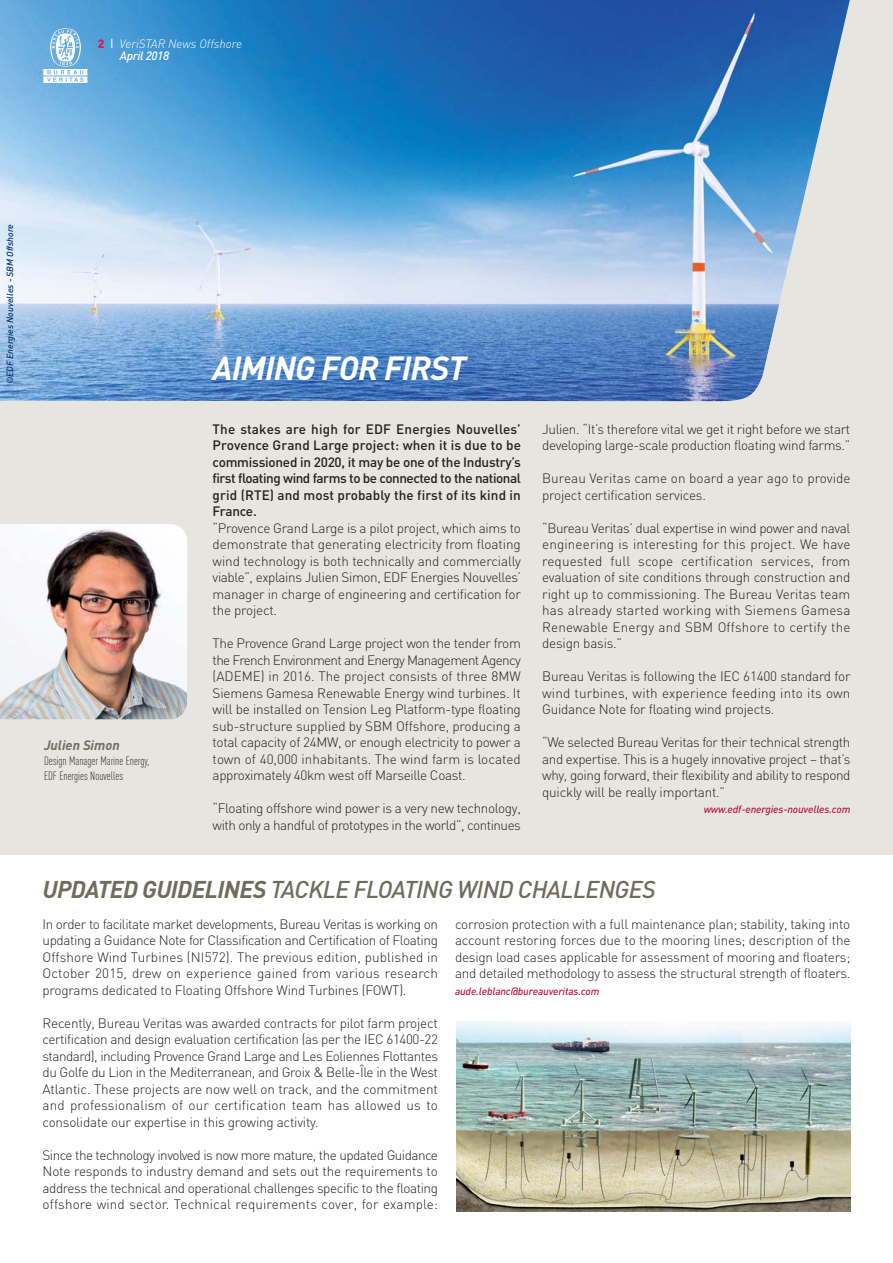
<style>
.page{position:relative;width:893px;height:1263px;background:#fff}
.page>*{position:absolute;margin:0;border:0;box-sizing:border-box;transform-origin:0 0}
.t1{font:italic 700 33px "DIN";letter-spacing:-.025em;color:#fff}
.t2{font:italic 500 24px "DIN";letter-spacing:-.025em;color:#6d6c5d}
.t3{font:300 13.5px/16.5px "DIN";letter-spacing:-.015em;color:#231f20;text-align:justify}
.t4{font:500 13.5px/16.5px "DIN";letter-spacing:.005em;color:#231f20;text-align:justify}
.t5{font:300 13.5px/16.5px "DIN";letter-spacing:-.035em;color:#231f20}
.t6{font:italic 700 13.5px "DIN";color:#6d6c5d}
.t7{font:300 12px/15px "DIN Cond";color:#231f20}
.t8{font:italic 300 12px/12px "DIN";color:#fff}
.t9{font:italic 500 10.5px "DIN";letter-spacing:-.015em;color:#bd1839}
.t10{font:italic 500 9px "DIN";color:#002f6a}
.s1{font-weight:900;font-style:normal;color:#d91e4d}
.s2{font-weight:500;font-style:normal;font-size:10.5px}
.s3{font-weight:500}
.s4{font-weight:700}
</style>
<div class="page">
<div style="left:0;top:0;width:893px;height:855px;background:#e6e5df"></div>
<img style="left:0;top:0;width:850px;height:401px">
<img style="left:457px;top:1022px;width:393px;height:189px">
<svg style="left:43px;top:28px;width:44px;height:55px;background:#9ecaea"></svg>
<img style="left:0;top:524px;width:187px;height:195px">
<p class="t8" style="left:120px;top:39px;width:124px;text-indent:-22px"><span class="s1">2</span> <span class="s2">|</span> VeriSTAR News Offshore<br><span class="s3">April 2018</span></p>
<p class="t10" style="left:7px;top:384px;width:162px;rotate:-90deg">©EDF Energies Nouvelles - SBM Offshore</p>
<p class="t6" style="left:44px;top:740px;width:77px">Julien Simon</p>
<p class="t7" style="left:44px;top:754px;width:107px">Design Manager Marine Energy,<br>EDF Energies Nouvelles</p>
<h1 class="t1" style="left:213px;top:356px;width:255px">AIMING FOR FIRST</h1>
<p class="t4" style="left:213px;top:422px;width:310px">The stakes are high for EDF Energies Nouvelles’ Provence Grand Large project: when it is due to be commissioned in 2020, it may be one of the Industry’s first floating wind farms to be connected to the national grid (RTE) and most probably the first of its kind in France.</p>
<p class="t3" style="left:213px;top:521px;width:310px">“Provence Grand Large is a pilot project, which aims to demonstrate that generating electricity from floating wind technology is both technically and commercially viable”, explains Julien Simon, EDF Energies Nouvelles’ manager in charge of engineering and certification for the project.</p>
<p class="t3" style="left:213px;top:637px;width:310px">The Provence Grand Large project won the tender from the French Environment and Energy Management Agency (ADEME) in 2016. The project consists of three 8MW Siemens Gamesa Renewable Energy wind turbines. It will be installed on Tension Leg Platform-type floating sub-structure supplied by SBM Offshore, producing a total capacity of 24MW, or enough electricity to power a town of 40,000 inhabitants. The wind farm is located approximately 40km west off Marseille Coast.</p>
<p class="t5" style="left:213px;top:802px;width:310px">“Floating offshore wind power is a very new technology, with only a handful of prototypes in the world”, continues</p>
<p class="t3" style="left:542px;top:422px;width:310px">Julien. “It’s therefore vital we get it right before we start developing large-scale production floating wind farms.”</p>
<p class="t3" style="left:542px;top:472px;width:310px">Bureau Veritas came on board a year ago to provide project certification services.</p>
<p class="t3" style="left:542px;top:521px;width:310px">“Bureau Veritas’ dual expertise in wind power and naval engineering is interesting for this project. We have requested full scope certification services, from evaluation of site conditions through construction and right up to commissioning. The Bureau Veritas team has already started working with Siemens Gamesa Renewable Energy and SBM Offshore to certify the design basis.”</p>
<p class="t3" style="left:542px;top:670px;width:310px">Bureau Veritas is following the IEC 61400 standard for wind turbines, with experience feeding into its own Guidance Note for floating wind projects.</p>
<p class="t3" style="left:542px;top:736px;width:310px">“We selected Bureau Veritas for their technical strength and expertise. This is a hugely innovative project – that’s why, going forward, their flexibility and ability to respond quickly will be really important.”</p>
<p class="t9" style="left:704px;top:806px;width:148px">www.edf-energies-nouvelles.com</p>
<h2 class="t2" style="left:43px;top:881px;width:614px"><span class="s4">UPDATED GUIDELINES</span> TACKLE FLOATING WIND CHALLENGES</h2>
<p class="t3" style="left:43px;top:917px;width:397px">In order to facilitate market developments, Bureau Veritas is working on updating a Guidance Note for Classification and Certification of Floating Offshore Wind Turbines (NI572). The previous edition, published in October 2015, drew on experience gained from various research programs dedicated to Floating Offshore Wind Turbines (FOWT).</p>
<p class="t3" style="left:43px;top:1016px;width:397px">Recently, Bureau Veritas was awarded contracts for pilot farm project certification and design evaluation certification (as per the IEC 61400-22 standard), including Provence Grand Large and Les Eoliennes Flottantes du Golfe du Lion in the Mediterranean, and Groix &amp; Belle-Île in the West Atlantic. These projects are now well on track, and the commitment and professionalism of our certification team has allowed us to consolidate our expertise in this growing activity.</p>
<p class="t3" style="left:43px;top:1148px;width:397px">Since the technology involved is now more mature, the updated Guidance Note responds to industry demand and sets out the requirements to address the technical and operational challenges specific to the floating offshore wind sector. Technical requirements cover, for example:</p>
<p class="t3" style="left:455px;top:917px;width:397px">corrosion protection with a full maintenance plan; stability, taking into account restoring forces due to the mooring lines; description of the design load cases applicable for assessment of mooring and floaters; and detailed methodology to assess the structural strength of floaters.</p>
<p class="t9" style="left:455px;top:987px;width:146px">aude.leblanc@bureauveritas.com</p>
</div>
